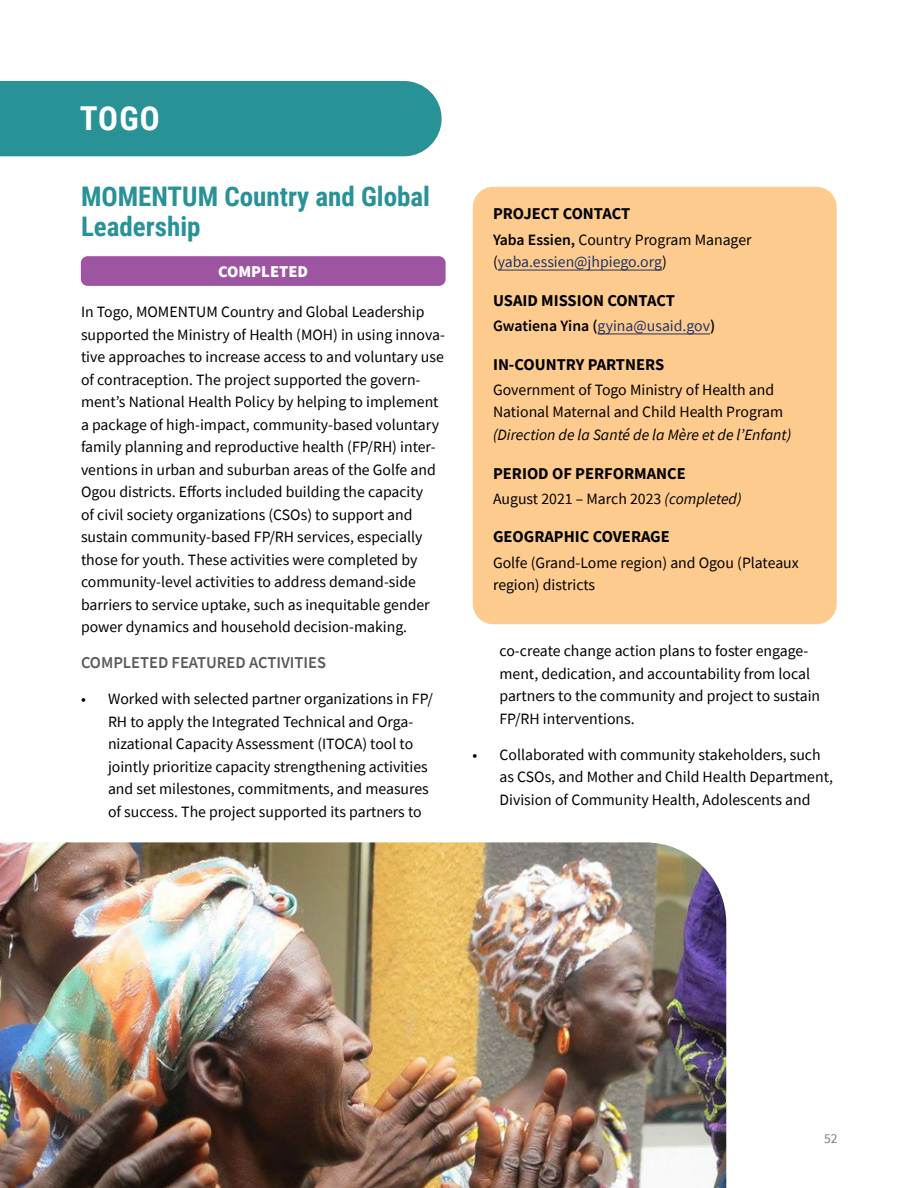
<style>
.page{position:relative;width:918px;height:1188px;background:#fff}
.page>*{position:absolute;margin:0;border:0;box-sizing:border-box;transform-origin:0 0}
.H2_TOC{font:700 33px "Roboto Condensed";color:#fff}
.t1{font:700 27px/30px "Roboto Condensed";color:#289296}
.BoxHeading{font:700 16.5px "Source Sans Pro";color:#000}
.t2{font:600 16.5px "Source Sans Pro";color:#58595b}
.t3{font:900 16.5px "Source Sans Pro";color:#fff}
.Box_Contact{font:15.75px/22.5px "Source Sans Pro";color:#000}
.Box_Contact-2{font:15.75px "Source Sans Pro";color:#213266}
.t4{font:13.5px "Source Sans Pro";color:#7e7e7e}
.s1{font-weight:600}
.s2{color:#213266}
.s3{font-weight:600;color:#000}
.s4{font-style:italic}
</style>
<div class="page">
<div style="left:0;top:81px;width:442px;height:75px;background:#289296"></div>
<div style="left:473px;top:187px;width:364px;height:437px;background:#fecb8e;border-radius:20px"></div>
<hr style="left:498px;top:270px;width:164px;height:1px;background:#213266">
<hr style="left:598px;top:334px;width:112px;height:1px;background:#213266">
<div style="left:81px;top:256px;width:365px;height:30px;background:#9d54a1;border-radius:7px"></div>
<img style="left:0;top:842px;width:726px;height:346px">
<h2 class="H2_TOC" style="left:80px;top:96px;width:82px">TOGO</h2>
<h3 class="t1" style="left:81px;top:180px;width:351px">MOMENTUM Country and Global<br>Leadership</h3>
<h5 class="t3" style="left:218px;top:260px;width:92px">COMPLETED</h5>
<p class="Box_Contact" style="left:81px;top:300px;width:365px">In Togo, MOMENTUM Country and Global Leadership supported the Ministry of Health (MOH) in using innova&shy;tive approaches to increase access to and voluntary use of contraception. The project supported the govern&shy;ment’s National Health Policy by helping to implement a package of high-impact, community-based voluntary family planning and reproductive health (FP/RH) inter&shy;ventions in urban and suburban areas of the Golfe and Ogou districts. Efforts included building the capacity<br>of civil society organizations (CSOs) to support and sustain community-based FP/RH services, especially those for youth. These activities were completed by community-level activities to address demand-side barriers to service uptake, such as inequitable gender power dynamics and household decision-making.</p>
<h5 class="t2" style="left:81px;top:652px;width:247px">COMPLETED FEATURED ACTIVITIES</h5>
<p class="Box_Contact" style="left:108px;top:687px;width:326px;text-indent:-27px">• Worked with selected partner organizations in FP/ RH to apply the Integrated Technical and Orga&shy;nizational Capacity Assessment (ITOCA) tool to jointly prioritize capacity strengthening activities and set milestones, commitments, and measures of success. The project supported its partners to</p>
<h5 class="BoxHeading" style="left:493px;top:203px;width:139px">PROJECT CONTACT</h5>
<p class="Box_Contact" style="left:493px;top:228px;width:260px"><span class="s1">Yaba Essien,</span> Country Program Manager (<span class="s2">yaba.essien@jhpiego.org</span>)</p>
<h5 class="BoxHeading" style="left:493px;top:289px;width:183px">USAID MISSION CONTACT</h5>
<p class="Box_Contact-2" style="left:493px;top:316px;width:224px"><span class="s3">Gwatiena Yina (</span>gyina@usaid.gov<span class="s3">)</span></p>
<h5 class="BoxHeading" style="left:493px;top:353px;width:173px">IN-COUNTRY PARTNERS</h5>
<p class="Box_Contact" style="left:493px;top:378px;width:300px">Government of Togo Ministry of Health and<br>National Maternal and Child Health Program <span class="s4">(Direction de la Santé de la Mère et de l’Enfant)</span></p>
<h5 class="BoxHeading" style="left:493px;top:462px;width:194px">PERIOD OF PERFORMANCE</h5>
<p class="Box_Contact" style="left:493px;top:487px;width:250px">August 2021 – March 2023 <span class="s4">(completed)</span></p>
<h5 class="BoxHeading" style="left:493px;top:526px;width:178px">GEOGRAPHIC COVERAGE</h5>
<p class="Box_Contact" style="left:493px;top:551px;width:307px">Golfe (Grand-Lome region) and Ogou (Plateaux region) districts</p>
<p class="Box_Contact" style="left:499px;top:640px;width:322px">co-create change action plans to foster engage&shy;ment, dedication, and accountability from local partners to the community and project to sustain FP/RH interventions.</p>
<p class="Box_Contact" style="left:500px;top:743px;width:335px;text-indent:-27px">• Collaborated with community stakeholders, such as CSOs, and Mother and Child Health Department,<br>Division of Community Health, Adolescents and</p>
<p class="t4" style="left:824px;top:1130px;width:15px">52</p>
</div>
